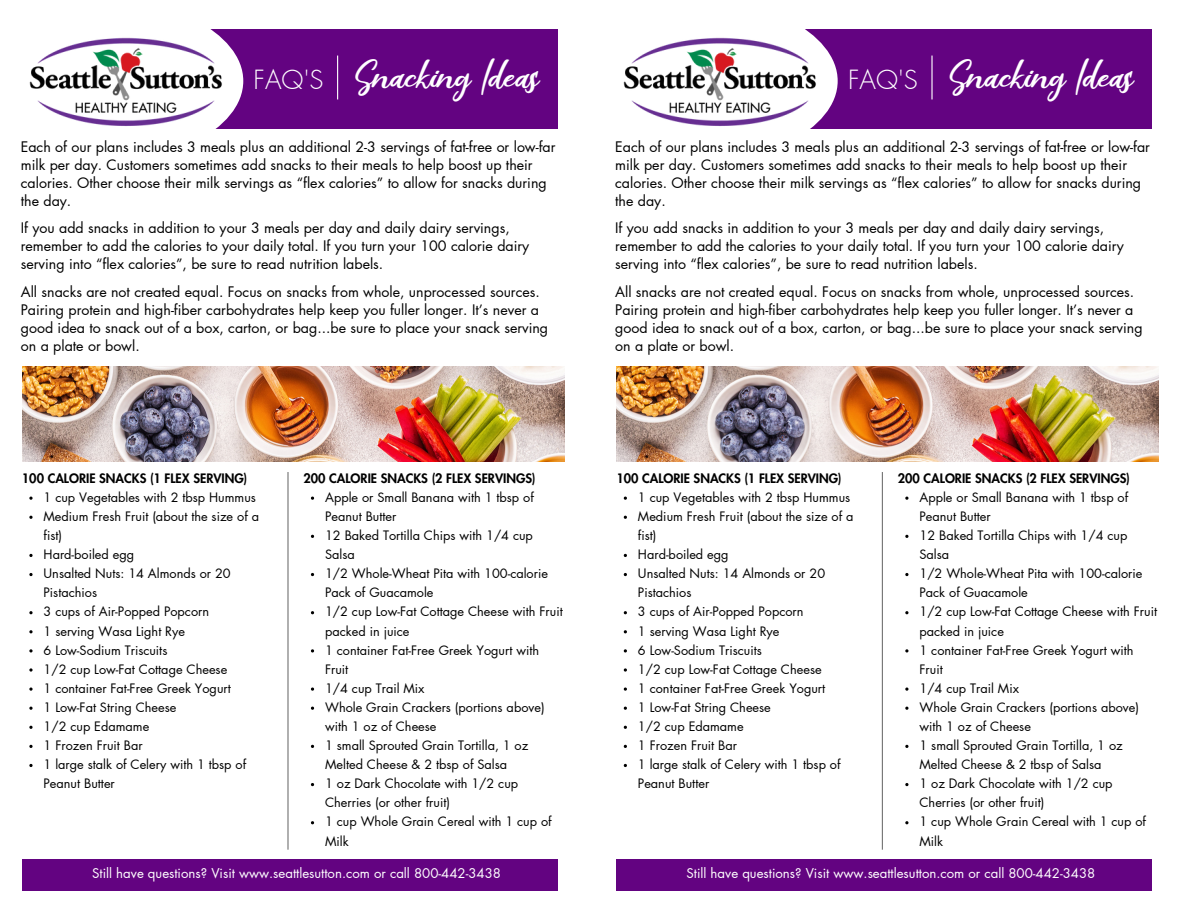
<style>
.page{position:relative;width:1188px;height:918px;background:#fff}
.page>*{position:absolute;margin:0;border:0;box-sizing:border-box;transform-origin:0 0}
.t1{font:47.85px "Scarlet Pen";color:#fff}
.t2{font:300 25.8px "Futura LT Pro";color:#fff}
.t3{font:14.25px/18px "Futura LT Pro";color:#000}
.t4{font:13.2px "Futura LT Pro";color:#fff}
.t5{font:12.75px/19px "Futura LT Pro";color:#000}
.t6{font:800 12.75px "Futura LT Pro";color:#000}
</style>
<div class="page">
<div style="left:616px;top:29px;width:536px;height:99px;background:#630381"></div>
<svg style="left:502px;top:29px;width:336px;height:100px"></svg>
<img style="left:613px;top:29px;width:215px;height:100px">
<div style="left:22px;top:29px;width:535px;height:99px;background:#630381"></div>
<svg style="left:233px;top:51px;width:10px;height:78px"></svg>
<img style="left:22px;top:29px;width:211px;height:100px">
<hr style="left:337px;top:56px;width:1px;height:43px;background:#fff">
<div style="left:22px;top:860px;width:535px;height:31px;background:#630381"></div>
<img style="left:22px;top:367px;width:542px;height:94px">
<svg style="left:29px;top:497px;width:4px;height:3px"></svg>
<svg style="left:29px;top:516px;width:4px;height:3px"></svg>
<svg style="left:29px;top:554px;width:4px;height:3px"></svg>
<svg style="left:29px;top:573px;width:4px;height:3px"></svg>
<svg style="left:29px;top:611px;width:4px;height:3px"></svg>
<svg style="left:29px;top:630px;width:4px;height:3px"></svg>
<svg style="left:29px;top:649px;width:4px;height:4px"></svg>
<svg style="left:29px;top:668px;width:4px;height:4px"></svg>
<svg style="left:29px;top:688px;width:4px;height:3px"></svg>
<svg style="left:29px;top:707px;width:4px;height:3px"></svg>
<svg style="left:29px;top:726px;width:4px;height:3px"></svg>
<svg style="left:29px;top:745px;width:4px;height:3px"></svg>
<svg style="left:29px;top:764px;width:4px;height:3px"></svg>
<svg style="left:311px;top:649px;width:3px;height:4px"></svg>
<hr style="left:287px;top:472px;width:2px;height:378px;background:#737373">
<hr style="left:931px;top:56px;width:2px;height:43px;background:#fff">
<div style="left:616px;top:860px;width:536px;height:31px;background:#630381"></div>
<img style="left:617px;top:367px;width:542px;height:94px">
<svg style="left:624px;top:649px;width:3px;height:4px"></svg>
<svg style="left:624px;top:668px;width:3px;height:4px"></svg>
<hr style="left:882px;top:472px;width:1px;height:378px;background:#737373">
<p class="t2" style="left:254px;top:67px;width:71px">FAQ'S</p>
<p class="t1" style="left:356px;top:52px;width:185px">Snacking Ideas</p>
<p class="t3" style="left:21px;top:138px;width:536px">Each of our plans includes 3 meals plus an additional 2-3 servings of fat-free or low-far milk per day. Customers sometimes add snacks to their meals to help boost up their calories. Other choose their milk servings as “flex calories” to allow for snacks during the day.</p>
<p class="t3" style="left:21px;top:219px;width:510px">If you add snacks in addition to your 3 meals per day and daily dairy servings, remember to add the calories to your daily total. If you turn your 100 calorie dairy serving into “flex calories”, be sure to read nutrition labels.</p>
<p class="t3" style="left:21px;top:283px;width:529px">All snacks are not created equal. Focus on snacks from whole, unprocessed sources.<br>Pairing protein and high-fiber carbohydrates help keep you fuller longer. It’s never a good idea to snack out of a box, carton, or bag...be sure to place your snack serving on a plate or bowl.</p>
<p class="t6" style="left:22px;top:472px;width:227px">100 CALORIE SNACKS (1 FLEX SERVING)</p>
<p class="t5" style="left:44px;top:488px;width:214px">1 cup Vegetables with 2 tbsp Hummus</p>
<p class="t5" style="left:44px;top:507px;width:217px">Medium Fresh Fruit (about the size of a fist)</p>
<p class="t5" style="left:44px;top:545px;width:92px">Hard-boiled egg</p>
<p class="t5" style="left:44px;top:565px;width:189px">Unsalted Nuts: 14 Almonds or 20<br>Pistachios</p>
<p class="t5" style="left:44px;top:603px;width:167px">3 cups of Air-Popped Popcorn</p>
<p class="t5" style="left:44px;top:622px;width:143px">1 serving Wasa Light Rye</p>
<p class="t5" style="left:44px;top:641px;width:125px">6 Low-Sodium Triscuits</p>
<p class="t5" style="left:44px;top:660px;width:185px">1/2 cup Low-Fat Cottage Cheese</p>
<p class="t5" style="left:44px;top:679px;width:189px">1 container Fat-Free Greek Yogurt</p>
<p class="t5" style="left:44px;top:698px;width:134px">1 Low-Fat String Cheese</p>
<p class="t5" style="left:44px;top:717px;width:107px">1/2 cup Edamame</p>
<p class="t5" style="left:44px;top:736px;width:101px">1 Frozen Fruit Bar</p>
<p class="t5" style="left:44px;top:756px;width:204px">1 large stalk of Celery with 1 tbsp of<br>Peanut Butter</p>
<p class="t6" style="left:303px;top:472px;width:234px">200 CALORIE SNACKS (2 FLEX SERVINGS)</p>
<p class="t5" style="left:325px;top:488px;width:210px">Apple or Small Banana with 1 tbsp of<br>Peanut Butter</p>
<p class="t5" style="left:325px;top:526px;width:209px">12 Baked Tortilla Chips with 1/4 cup<br>Salsa</p>
<p class="t5" style="left:325px;top:565px;width:224px">1/2 Whole-Wheat Pita with 100-calorie<br>Pack of Guacamole</p>
<p class="t5" style="left:325px;top:603px;width:239px">1/2 cup Low-Fat Cottage Cheese with Fruit packed in juice</p>
<p class="t5" style="left:325px;top:641px;width:216px">1 container Fat-Free Greek Yogurt with<br>Fruit</p>
<p class="t5" style="left:325px;top:679px;width:101px">1/4 cup Trail Mix</p>
<p class="t5" style="left:325px;top:698px;width:221px">Whole Grain Crackers (portions above) with 1 oz of Cheese</p>
<p class="t5" style="left:325px;top:736px;width:205px">1 small Sprouted Grain Tortilla, 1 oz<br>Melted Cheese &amp; 2 tbsp of Salsa</p>
<p class="t5" style="left:325px;top:775px;width:195px">1 oz Dark Chocolate with 1/2 cup<br>Cherries (or other fruit)</p>
<p class="t5" style="left:325px;top:813px;width:228px">1 cup Whole Grain Cereal with 1 cup of<br>Milk</p>
<p class="t4" style="left:92px;top:868px;width:410px">Still have questions? Visit www.seattlesutton.com or call 800-442-3438</p>
<p class="t2" style="left:848px;top:67px;width:71px">FAQ'S</p>
<p class="t1" style="left:950px;top:52px;width:185px">Snacking Ideas</p>
<p class="t3" style="left:615px;top:138px;width:536px">Each of our plans includes 3 meals plus an additional 2-3 servings of fat-free or low-far milk per day. Customers sometimes add snacks to their meals to help boost up their calories. Other choose their milk servings as “flex calories” to allow for snacks during the day.</p>
<p class="t3" style="left:615px;top:219px;width:510px">If you add snacks in addition to your 3 meals per day and daily dairy servings, remember to add the calories to your daily total. If you turn your 100 calorie dairy serving into “flex calories”, be sure to read nutrition labels.</p>
<p class="t3" style="left:615px;top:283px;width:529px">All snacks are not created equal. Focus on snacks from whole, unprocessed sources.<br>Pairing protein and high-fiber carbohydrates help keep you fuller longer. It’s never a good idea to snack out of a box, carton, or bag...be sure to place your snack serving on a plate or bowl.</p>
<p class="t6" style="left:616px;top:472px;width:227px">100 CALORIE SNACKS (1 FLEX SERVING)</p>
<p class="t5" style="left:638px;top:488px;width:214px">1 cup Vegetables with 2 tbsp Hummus</p>
<p class="t5" style="left:638px;top:507px;width:217px">Medium Fresh Fruit (about the size of a fist)</p>
<p class="t5" style="left:638px;top:545px;width:92px">Hard-boiled egg</p>
<p class="t5" style="left:638px;top:565px;width:189px">Unsalted Nuts: 14 Almonds or 20<br>Pistachios</p>
<p class="t5" style="left:638px;top:603px;width:167px">3 cups of Air-Popped Popcorn</p>
<p class="t5" style="left:638px;top:622px;width:143px">1 serving Wasa Light Rye</p>
<p class="t5" style="left:638px;top:641px;width:125px">6 Low-Sodium Triscuits</p>
<p class="t5" style="left:638px;top:660px;width:185px">1/2 cup Low-Fat Cottage Cheese</p>
<p class="t5" style="left:638px;top:679px;width:189px">1 container Fat-Free Greek Yogurt</p>
<p class="t5" style="left:638px;top:698px;width:134px">1 Low-Fat String Cheese</p>
<p class="t5" style="left:638px;top:717px;width:107px">1/2 cup Edamame</p>
<p class="t5" style="left:638px;top:736px;width:101px">1 Frozen Fruit Bar</p>
<p class="t5" style="left:638px;top:756px;width:204px">1 large stalk of Celery with 1 tbsp of<br>Peanut Butter</p>
<p class="t6" style="left:898px;top:472px;width:234px">200 CALORIE SNACKS (2 FLEX SERVINGS)</p>
<p class="t5" style="left:920px;top:488px;width:210px">Apple or Small Banana with 1 tbsp of<br>Peanut Butter</p>
<p class="t5" style="left:920px;top:526px;width:209px">12 Baked Tortilla Chips with 1/4 cup<br>Salsa</p>
<p class="t5" style="left:920px;top:565px;width:224px">1/2 Whole-Wheat Pita with 100-calorie<br>Pack of Guacamole</p>
<p class="t5" style="left:920px;top:603px;width:239px">1/2 cup Low-Fat Cottage Cheese with Fruit packed in juice</p>
<p class="t5" style="left:920px;top:641px;width:216px">1 container Fat-Free Greek Yogurt with<br>Fruit</p>
<p class="t5" style="left:920px;top:679px;width:101px">1/4 cup Trail Mix</p>
<p class="t5" style="left:920px;top:698px;width:221px">Whole Grain Crackers (portions above) with 1 oz of Cheese</p>
<p class="t5" style="left:920px;top:736px;width:205px">1 small Sprouted Grain Tortilla, 1 oz<br>Melted Cheese &amp; 2 tbsp of Salsa</p>
<p class="t5" style="left:920px;top:775px;width:195px">1 oz Dark Chocolate with 1/2 cup<br>Cherries (or other fruit)</p>
<p class="t5" style="left:920px;top:813px;width:228px">1 cup Whole Grain Cereal with 1 cup of<br>Milk</p>
<p class="t4" style="left:687px;top:868px;width:410px">Still have questions? Visit www.seattlesutton.com or call 800-442-3438</p>
</div>
